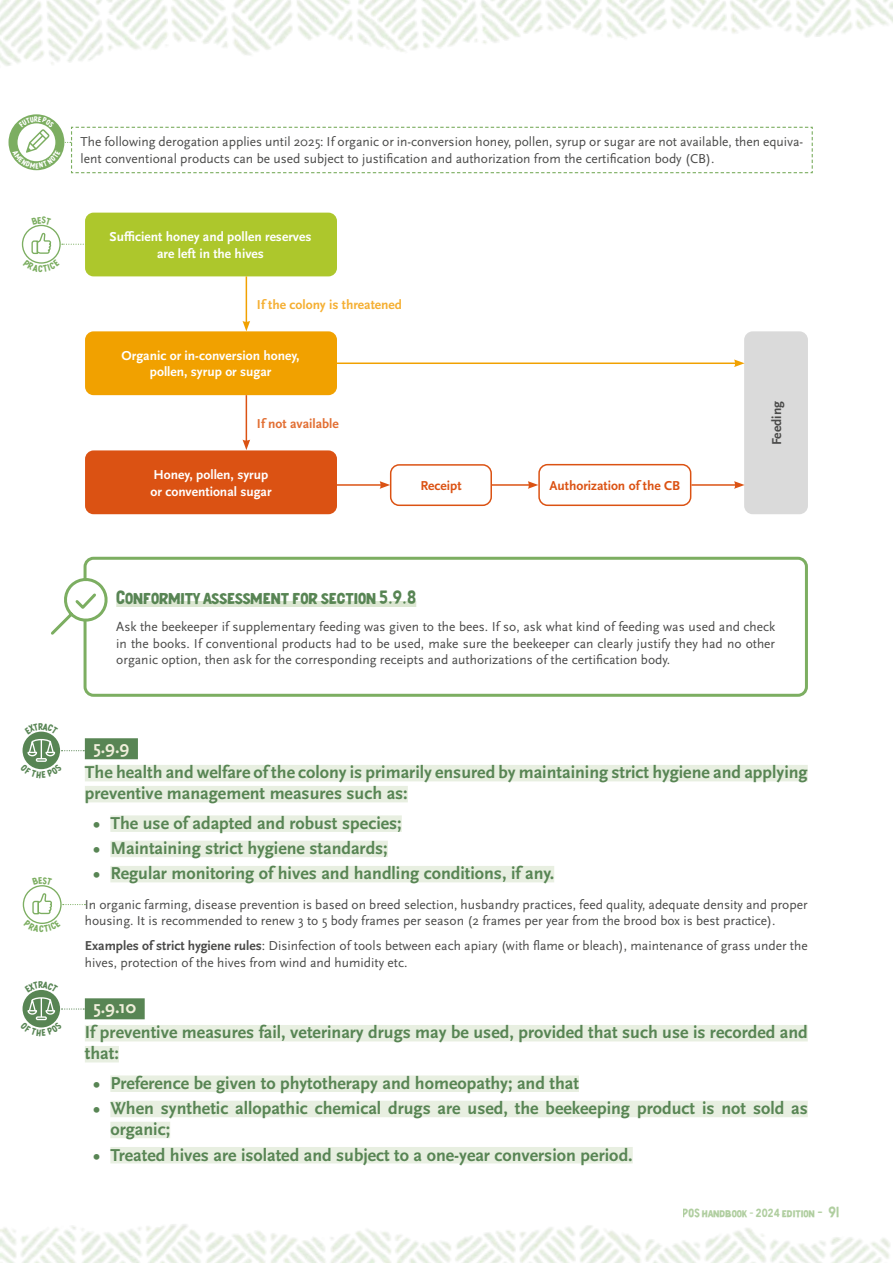
<style>
.page{position:relative;width:893px;height:1263px;background:#fff}
.page>*{position:absolute;margin:0;border:0;box-sizing:border-box;transform-origin:0 0}
.t1{font:700 18px/21px "Scala Sans Pro";color:#588554}
.t2{font:700 18px "Scala Sans Pro";color:#f0efdb}
.t3{font:16.5px "Hoeflers";color:#588554}
.t4{font:13.5px/16.5px "Scala Sans Pro";color:#4a4a49}
.t5{font:700 13.5px/16.5px "Scala Sans Pro";color:#fff;text-align:center}
.t6{font:700 13.5px "Scala Sans Pro";color:#db5213}
.t7{font:700 13.5px "Scala Sans Pro";color:#f5af32}
.t8{font:700 13.5px "Scala Sans Pro";color:#e26e32}
.t9{font:700 13.5px "Scala Sans Pro";color:#4a4a49}
.t10{font:10.5px "Hoeflers";color:#7cae61}
.s1{font-weight:700}
.s2{font-size:13.5px}
</style>
<div class="page">
<img style="left:0;top:0;width:893px;height:116px">
<img style="left:0;top:1224px;width:890px;height:39px">
<div style="left:116px;top:601px;width:300px;height:6px;background:#dce7d2"></div>
<div style="left:84px;top:557px;width:724px;height:140px;border:3px solid #7cae61;border-radius:9px"></div>
<svg style="left:51px;top:573px;width:57px;height:64px"></svg>
<div style="left:85px;top:738px;width:53px;height:21px;background:#588554"></div>
<div style="left:85px;top:765px;width:723px;height:16px;background:#e8efe1"></div>
<div style="left:85px;top:786px;width:323px;height:16px;background:#e8efe1"></div>
<div style="left:110px;top:815px;width:292px;height:17px;background:#e8efe1"></div>
<div style="left:110px;top:841px;width:278px;height:16px;background:#e8efe1"></div>
<div style="left:110px;top:866px;width:444px;height:16px;background:#e8efe1"></div>
<div style="left:85px;top:998px;width:60px;height:21px;background:#588554"></div>
<div style="left:85px;top:1025px;width:723px;height:16px;background:#e8efe1"></div>
<div style="left:85px;top:1046px;width:34px;height:16px;background:#e8efe1"></div>
<div style="left:110px;top:1075px;width:469px;height:17px;background:#e8efe1"></div>
<div style="left:110px;top:1101px;width:698px;height:16px;background:#e8efe1"></div>
<div style="left:110px;top:1122px;width:60px;height:16px;background:#e8efe1"></div>
<div style="left:110px;top:1147px;width:523px;height:16px;background:#e8efe1"></div>
<div style="left:23px;top:885px;width:39px;height:39px;border:1px solid #7cae61;border-radius:50%"></div>
<div style="left:22px;top:225px;width:39px;height:39px;border:1px solid #7cae61;border-radius:50%"></div>
<div style="left:85px;top:331px;width:252px;height:64px;background:#f1a100;border-radius:9px"></div>
<div style="left:85px;top:450px;width:252px;height:64px;background:#db5213;border-radius:9px"></div>
<div style="left:744px;top:331px;width:64px;height:183px;background:#dadada;border-radius:9px"></div>
<div style="left:390px;top:464px;width:102px;height:42px;border:2px solid #db5213;border-radius:9px"></div>
<div style="left:538px;top:464px;width:153px;height:42px;border:2px solid #db5213;border-radius:9px"></div>
<div style="left:85px;top:213px;width:252px;height:63px;background:#adc72c;border-radius:9px"></div>
<hr style="left:246px;top:276px;width:1px;height:47px;background:#f1a100">
<svg style="left:243px;top:321px;width:7px;height:10px"></svg>
<hr style="left:337px;top:362px;width:399px;height:2px;background:#f1a100">
<svg style="left:734px;top:359px;width:11px;height:8px"></svg>
<hr style="left:246px;top:395px;width:1px;height:47px;background:#db5213">
<svg style="left:243px;top:440px;width:7px;height:10px"></svg>
<hr style="left:337px;top:484px;width:45px;height:2px;background:#db5213">
<svg style="left:380px;top:481px;width:10px;height:8px"></svg>
<hr style="left:491px;top:484px;width:39px;height:2px;background:#db5213">
<svg style="left:528px;top:481px;width:10px;height:8px"></svg>
<hr style="left:691px;top:484px;width:45px;height:2px;background:#db5213">
<svg style="left:734px;top:481px;width:11px;height:8px"></svg>
<div style="left:9px;top:114px;width:55px;height:56px;border:9px solid #7cae61;border-radius:50%"></div>
<svg style="left:22px;top:731px;width:62px;height:39px"></svg>
<svg style="left:24px;top:892px;width:61px;height:32px"></svg>
<svg style="left:23px;top:232px;width:63px;height:40px"></svg>
<svg style="left:12px;top:116px;width:801px;height:58px"></svg>
<svg style="left:22px;top:990px;width:62px;height:38px"></svg>
<p class="t4" style="left:81px;top:134px;width:724px">The following derogation applies until 2025: If organic or in-conversion honey, pollen, syrup or sugar are not available, then equiva&shy;lent conventional products can be used subject to justification and authorization from the certification body (CB).</p>
<p class="t5" style="left:110px;top:229px;width:203px">Sufficient honey and pollen reserves are left in the hives</p>
<p class="t7" style="left:257px;top:297px;width:147px">If the colony is threatened</p>
<p class="t5" style="left:122px;top:347px;width:180px">Organic or in-conversion honey, pollen, syrup or sugar</p>
<p class="t8" style="left:257px;top:415px;width:83px">If not available</p>
<p class="t5" style="left:150px;top:466px;width:123px;text-align:left">Honey, pollen, syrup or conventional sugar</p>
<p class="t6" style="left:420px;top:478px;width:43px">Receipt</p>
<p class="t6" style="left:549px;top:478px;width:132px">Authorization of the CB</p>
<p class="t9" style="left:769px;top:445px;width:45px;rotate:-90deg">Feeding</p>
<p class="t3" style="left:116px;top:586px;width:301px">Conformity assessment for section 5.9.8</p>
<p class="t4" style="left:116px;top:618px;width:660px;text-align:justify">Ask the beekeeper if supplementary feeding was given to the bees. If so, ask what kind of feeding was used and check in the books. If conventional products had to be used, make sure the beekeeper can clearly justify they had no other organic option, then ask for the corresponding receipts and authorizations of the certification body.</p>
<h1 class="t2" style="left:93px;top:737px;width:38px">5.9.9</h1>
<h1 class="t1" style="left:85px;top:762px;width:724px">The health and welfare of the colony is primarily ensured by maintaining strict hygiene and applying preventive management measures such as:</h1>
<h1 class="t1" style="left:93px;top:813px;width:310px">• The use of adapted and robust species;</h1>
<h1 class="t1" style="left:93px;top:838px;width:296px">• Maintaining strict hygiene standards;</h1>
<h1 class="t1" style="left:93px;top:863px;width:462px">• Regular monitoring of hives and handling conditions, if any.</h1>
<p class="t4" style="left:85px;top:896px;width:724px">In organic farming, disease prevention is based on breed selection, husbandry practices, feed quality, adequate density and proper housing. It is recommended to renew 3 to 5 body frames per season (2 frames per year from the brood box is best practice).</p>
<p class="t4" style="left:85px;top:937px;width:724px"><span class="s1">Examples of strict hygiene rules</span>: Disinfection of tools between each apiary (with flame or bleach), maintenance of grass under the hives, protection of the hives from wind and humidity etc.</p>
<h1 class="t2" style="left:93px;top:997px;width:44px">5.9.10</h1>
<h1 class="t1" style="left:85px;top:1022px;width:724px">If preventive measures fail, veterinary drugs may be used, provided that such use is recorded and that:</h1>
<h1 class="t1" style="left:93px;top:1073px;width:487px">• Preference be given to phytotherapy and homeopathy; and that</h1>
<h1 class="t1" style="left:110px;top:1098px;width:699px;text-indent:-17px">• When synthetic allopathic chemical drugs are used, the beekeeping product is not sold as organic;</h1>
<h1 class="t1" style="left:93px;top:1144px;width:541px">• Treated hives are isolated and subject to a one-year conversion period.</h1>
<p class="t10" style="left:683px;top:1206px;width:159px">POS handbook - 2024 edition <span class="s2">- 91</span></p>
</div>
